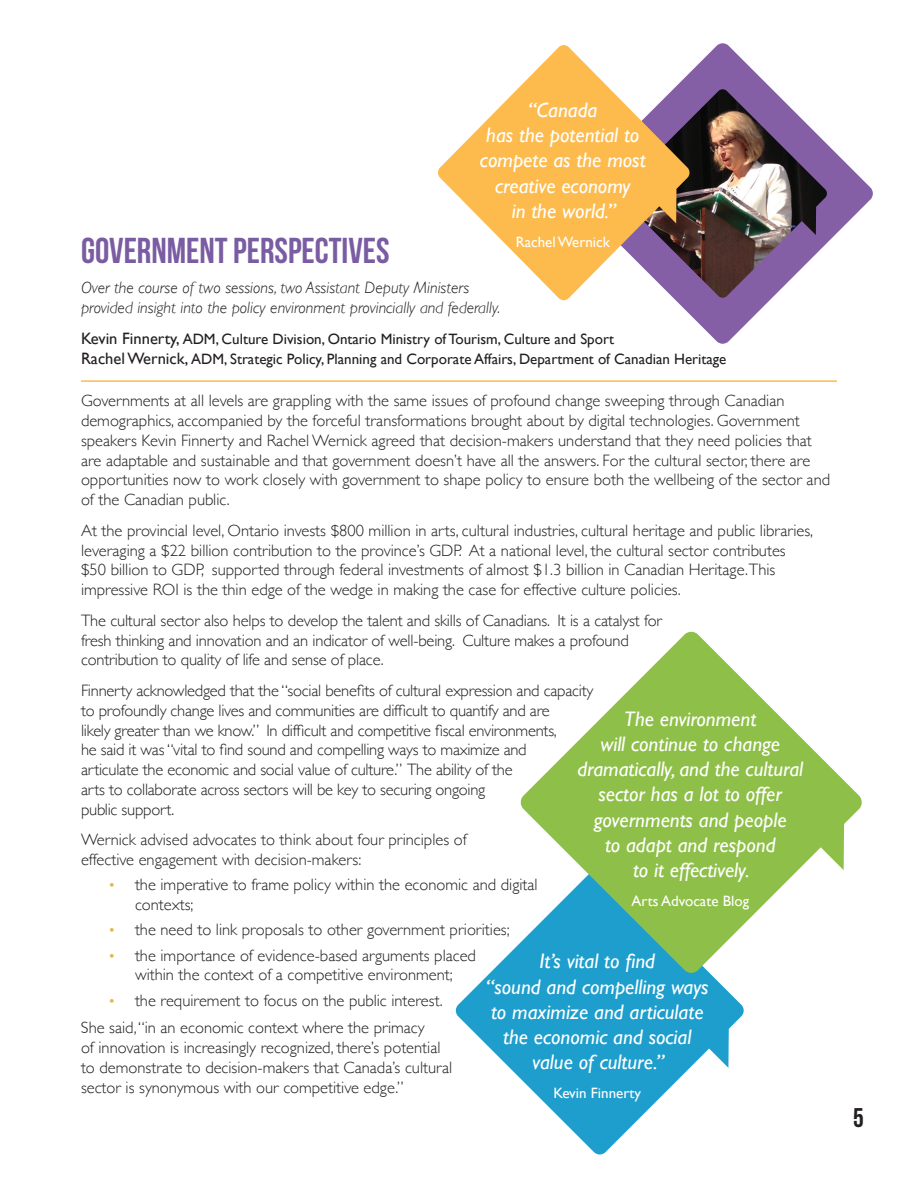
<style>
.page{position:relative;width:918px;height:1188px;background:#fff}
.page>*{position:absolute;margin:0;border:0;box-sizing:border-box;transform-origin:0 0}
.t1{font:36px "Bebas Neue";color:#7a5ca2}
.t2{font:27px "Bebas Neue";color:#231f20}
.t3{font:italic 21px/25.2px "Gill Sans";color:#fff;text-align:center}
.t4{font:300 16.5px/19.8px "Gill Sans";color:#231f20}
.t5{font:italic 300 16.5px/19.8px "Gill Sans";color:#231f20}
.t6{font:15px/19.8px "Gill Sans";color:#231f20}
.t7{font:15px "Gill Sans";color:#fff}
.s1{font-size:16.5px}
.s2{font-size:15px;color:#e5b549}
</style>
<div class="page">
<svg style="left:675px;top:43px;width:198px;height:301px"></svg>
<hr style="left:81px;top:380px;width:756px;height:2px;background:#fdbb4e">
<svg style="left:455px;top:943px;width:289px;height:212px;fill:#1e9ecd"></svg>
<svg style="left:520px;top:632px;width:342px;height:341px;fill:#8ebf48"></svg>
<svg style="left:438px;top:45px;width:252px;height:255px;fill:#fdbb4e"></svg>
<p class="t3" style="left:480px;top:97px;width:167px">“Canada<br>has the potential to compete as the most creative economy<br>in the world.”</p>
<p class="t7" style="left:516px;top:233px;width:96px">Rachel Wernick</p>
<h1 class="t1" style="left:81px;top:231px;width:310px">GOVERNMENT PERSPECTIVES</h1>
<p class="t5" style="left:81px;top:278px;width:421px">Over the course of two sessions, two Assistant Deputy Ministers provided insight into the policy environment provincially and federally.</p>
<p class="t6" style="left:81px;top:329px;width:647px"><span class="s1">Kevin Finnerty,</span> ADM, Culture Division, Ontario Ministry of Tourism, Culture and Sport<br><span class="s1">Rachel Wernick,</span> ADM, Strategic Policy, Planning and Corporate Affairs, Department of Canadian Heritage</p>
<p class="t4" style="left:81px;top:390px;width:751px">Governments at all levels are grappling with the same issues of profound change sweeping through Canadian demographics, accompanied by the forceful transformations brought about by digital technologies. Government speakers Kevin Finnerty and Rachel Wernick agreed that decision-makers understand that they need policies that are adaptable and sustainable and that government doesn’t have all the answers. For the cultural sector, there are opportunities now to work closely with government to shape policy to ensure both the wellbeing of the sector and of the Canadian public.</p>
<p class="t4" style="left:81px;top:520px;width:734px">At the provincial level, Ontario invests $800 million in arts, cultural industries, cultural heritage and public libraries, leveraging a $22 billion contribution to the province’s GDP. At a national level, the cultural sector contributes $50 billion to GDP, supported through federal investments of almost $1.3 billion in Canadian Heritage.This impressive ROI is the thin edge of the wedge in making the case for effective culture policies.</p>
<p class="t4" style="left:81px;top:610px;width:582px">The cultural sector also helps to develop the talent and skills of Canadians. It is a catalyst for fresh thinking and innovation and an indicator of well-being. Culture makes a profound contribution to quality of life and sense of place.</p>
<p class="t4" style="left:81px;top:680px;width:514px">Finnerty acknowledged that the “social benefits of cultural expression and capacity to profoundly change lives and communities are difficult to quantify and are<br>likely greater than we know.” In difficult and competitive fiscal environments,<br>he said it was “vital to find sound and compelling ways to maximize and<br>articulate the economic and social value of culture.” The ability of the<br>arts to collaborate across sectors will be key to securing ongoing<br>public support.</p>
<p class="t4" style="left:81px;top:829px;width:387px">Wernick advised advocates to think about four principles of effective engagement with decision-makers:</p>
<p class="t4" style="left:135px;top:874px;width:404px;text-indent:-27px"><span class="s2">•</span> the imperative to frame policy within the economic and digital contexts;</p>
<p class="t4" style="left:108px;top:919px;width:403px"><span class="s2">•</span> the need to link proposals to other government priorities;</p>
<p class="t4" style="left:108px;top:944px;width:370px;text-align:center"><span class="s2">•</span> the importance of evidence-based arguments placed within the context of a competitive environment;</p>
<p class="t4" style="left:81px;top:985px;width:363px;line-height:27.9px;text-indent:27px"><span class="s2">•</span> the requirement to focus on the public interest.<br>She said,“in an economic context where the primacy</p>
<p class="t4" style="left:81px;top:1037px;width:373px">of innovation is increasingly recognized, there’s potential to demonstrate to decision-makers that Canada’s cultural sector is synonymous with our competitive edge.”</p>
<p class="t3" style="left:577px;top:706px;width:227px">The environment<br>will continue to change dramatically, and the cultural sector has a lot to offer governments and people<br>to adapt and respond<br>to it effectively.</p>
<p class="t7" style="left:631px;top:892px;width:119px">Arts Advocate Blog</p>
<p class="t3" style="left:486px;top:949px;width:224px">It’s vital to find<br>“sound and compelling ways to maximize and articulate the economic and social value of culture.”</p>
<p class="t7" style="left:553px;top:1084px;width:89px">Kevin Finnerty</p>
<h2 class="t2" style="left:853px;top:1103px;width:12px">5</h2>
</div>
